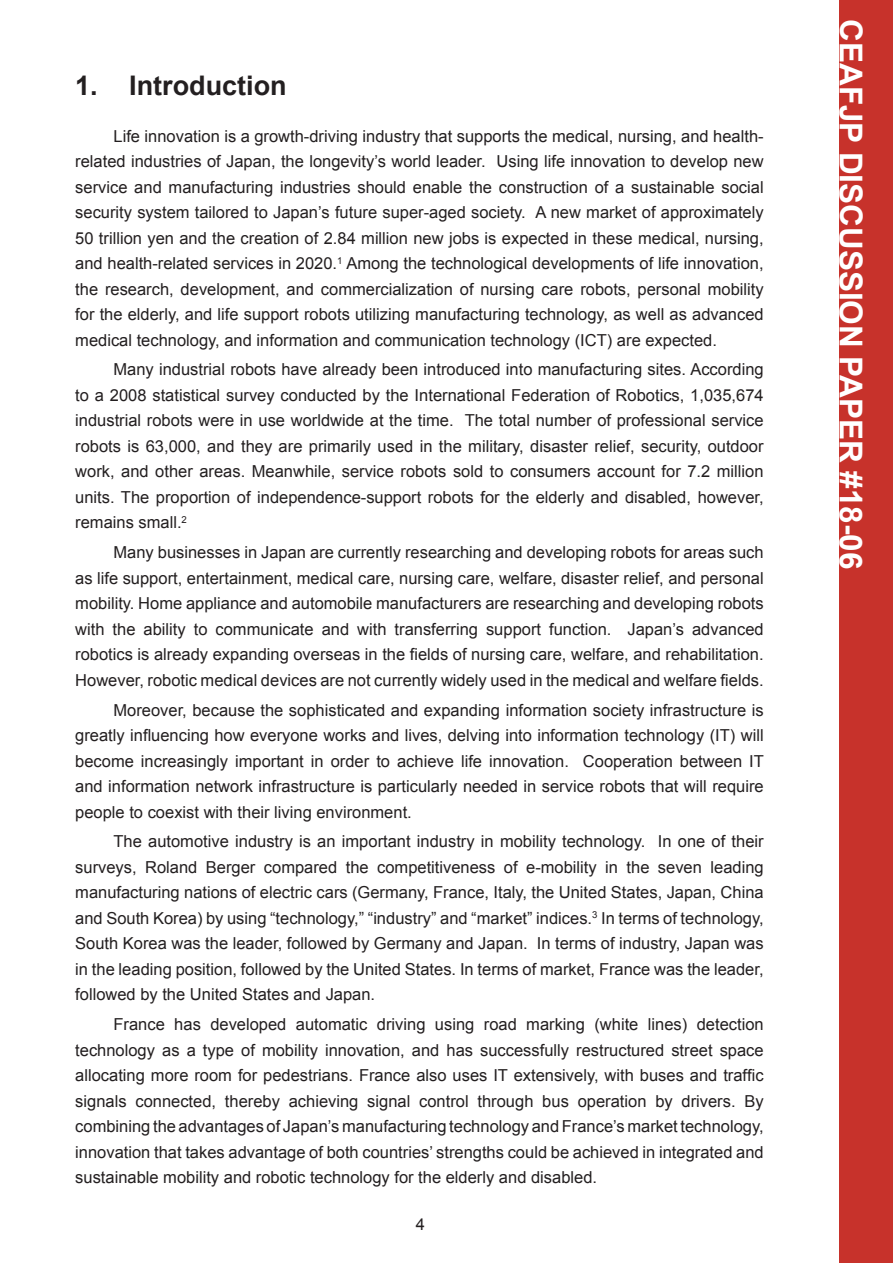
<style>
.page{position:relative;width:893px;height:1263px;background:#fff}
.page>*{position:absolute;margin:0;border:0;box-sizing:border-box;transform-origin:0 0}
.t1{font:700 31.5px "Arial";color:#fff}
._1_-_Titre{font:700 27px "Arial";color:#231f20}
.t2{font:16.5px/25.5px "Arial";color:#231f20;text-align:justify}
</style>
<div class="page">
<div style="left:840px;top:0;width:53px;height:1263px;background:#c7322b"></div>
<p class="_1_-_Titre" style="left:75px;top:67px;width:213px">1. Introduction</p>
<p class="t2" style="left:75px;top:123px;width:690px;text-indent:38px">Life innovation is a growth-driving industry that supports the medical, nursing, and health&shy;related industries of Japan, the longevity’s world leader. Using life innovation to develop new service and manufacturing industries should enable the construction of a sustainable social security system tailored to Japan’s future super-aged society. A new market of approximately 50 trillion yen and the creation of 2.84 million new jobs is expected in these medical, nursing, and health-related services in 2020.<sup>1</sup> Among the technological developments of life innovation, the research, development, and commercialization of nursing care robots, personal mobility for the elderly, and life support robots utilizing manufacturing technology, as well as advanced medical technology, and information and communication technology (ICT) are expected.</p>
<p class="t2" style="left:75px;top:357px;width:690px;text-indent:38px">Many industrial robots have already been introduced into manufacturing sites. According to a 2008 statistical survey conducted by the International Federation of Robotics, 1,035,674 industrial robots were in use worldwide at the time. The total number of professional service robots is 63,000, and they are primarily used in the military, disaster relief, security, outdoor work, and other areas. Meanwhile, service robots sold to consumers account for 7.2 million units. The proportion of independence-support robots for the elderly and disabled, however, remains small.<sup>2</sup></p>
<p class="t2" style="left:75px;top:540px;width:690px;text-indent:38px">Many businesses in Japan are currently researching and developing robots for areas such as life support, entertainment, medical care, nursing care, welfare, disaster relief, and personal mobility. Home appliance and automobile manufacturers are researching and developing robots with the ability to communicate and with transferring support function. Japan’s advanced robotics is already expanding overseas in the fields of nursing care, welfare, and rehabilitation.<br>However, robotic medical devices are not currently widely used in the medical and welfare fields.</p>
<p class="t2" style="left:75px;top:697px;width:690px;text-indent:38px">Moreover, because the sophisticated and expanding information society infrastructure is greatly influencing how everyone works and lives, delving into information technology (IT) will become increasingly important in order to achieve life innovation. Cooperation between IT and information network infrastructure is particularly needed in service robots that will require people to coexist with their living environment.</p>
<p class="t2" style="left:75px;top:829px;width:690px;text-indent:38px">The automotive industry is an important industry in mobility technology. In one of their surveys, Roland Berger compared the competitiveness of e-mobility in the seven leading manufacturing nations of electric cars (Germany, France, Italy, the United States, Japan, China and South Korea) by using “technology,” “industry” and “market” indices.<sup>3</sup> In terms of technology, South Korea was the leader, followed by Germany and Japan. In terms of industry, Japan was in the leading position, followed by the United States. In terms of market, France was the leader, followed by the United States and Japan.</p>
<p class="t2" style="left:75px;top:1012px;width:690px;text-indent:38px">France has developed automatic driving using road marking (white lines) detection technology as a type of mobility innovation, and has successfully restructured street space allocating more room for pedestrians. France also uses IT extensively, with buses and traffic signals connected, thereby achieving signal control through bus operation by drivers. By combining the advantages of Japan’s manufacturing technology and France’s market technology, innovation that takes advantage of both countries’ strengths could be achieved in integrated and sustainable mobility and robotic technology for the elderly and disabled.</p>
<p class="t2" style="left:416px;top:1212px;width:11px">4</p>
<h1 class="t1" style="left:872px;top:19px;width:552px;rotate:90deg">CEAFJP DISCUSSION PAPER #18-06</h1>
</div>
